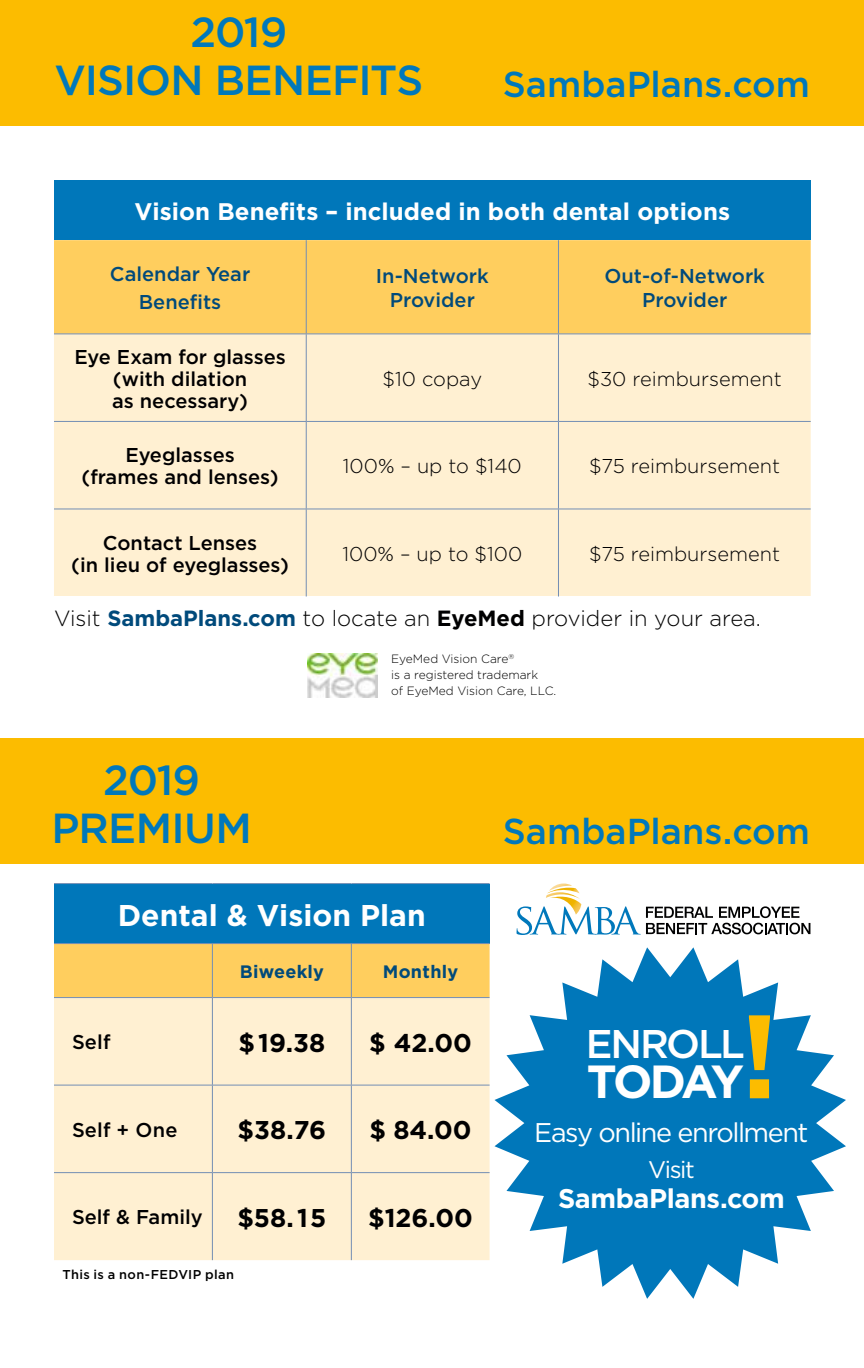
<style>
.page{position:relative;width:864px;height:1368px;background:#fff}
.page>*{position:absolute;margin:0;border:0;box-sizing:border-box;transform-origin:0 0}
.t1{font:700 46.4px "Gotham";letter-spacing:-.095em;color:#fff}
.t2{font:500 42px/48px "Gotham";letter-spacing:-.02em;color:#0078bb;text-align:center}
.t3{font:500 40px "Gotham";letter-spacing:-.055em;color:#fff}
.t4{font:500 36px "Gotham";color:#0078bb}
.t5{font:700 30px "Gotham";color:#fff}
.t6{font:27px "Gotham";letter-spacing:-.055em;color:#fff}
.t7{font:700 27px "Gotham";letter-spacing:-.015em;color:#fff}
.t8{font:700 25.6px "Gotham";color:#000001}
.t9{font:700 24px "Gotham";letter-spacing:.005em;color:#fff}
.t10{font:24px "Gotham";letter-spacing:-.06em;color:#fff}
.t11{font:300 22px "Gotham";color:#000001}
.t12{font:500 20px/22px "Gotham";color:#000001;text-align:center}
.t13{font:300 20px "Gotham";color:#000001}
.t14{font:500 20px/24px "Gotham";color:#004a7b;text-align:center}
.t15{font:700 18px "Gotham";letter-spacing:.015em;color:#004a7b}
.t16{font:500 12.8px "Gotham";letter-spacing:.025em;color:#000001}
.t17{font:300 12px/16px "Gotham";color:#000001}
.s1{font-weight:700;color:#004a7b}
.s2{font-weight:700}
</style>
<div class="page">
<div style="left:54px;top:180px;width:757px;height:60px;background:#0077ba"></div>
<div style="left:54px;top:240px;width:757px;height:94px;background:#ffce5e"></div>
<div style="left:54px;top:335px;width:757px;height:262px;background:#fff0d2"></div>
<hr style="left:306px;top:240px;width:1px;height:94px;background:#738eb4">
<hr style="left:558px;top:240px;width:1px;height:94px;background:#738eb4">
<hr style="left:54px;top:334px;width:252px;height:1px;background:#738eb4">
<hr style="left:306px;top:334px;width:252px;height:1px;background:#738eb4">
<hr style="left:306px;top:334px;width:1px;height:87px;background:#738eb4">
<hr style="left:558px;top:334px;width:253px;height:1px;background:#738eb4">
<hr style="left:558px;top:334px;width:1px;height:87px;background:#738eb4">
<hr style="left:54px;top:421px;width:252px;height:1px;background:#738eb4">
<hr style="left:306px;top:421px;width:252px;height:1px;background:#738eb4">
<hr style="left:306px;top:422px;width:1px;height:87px;background:#738eb4">
<hr style="left:558px;top:421px;width:253px;height:1px;background:#738eb4">
<hr style="left:558px;top:422px;width:1px;height:87px;background:#738eb4">
<hr style="left:54px;top:509px;width:252px;height:1px;background:#738eb4">
<hr style="left:306px;top:509px;width:252px;height:1px;background:#738eb4">
<hr style="left:306px;top:509px;width:1px;height:88px;background:#738eb4">
<hr style="left:558px;top:509px;width:253px;height:1px;background:#738eb4">
<hr style="left:558px;top:509px;width:1px;height:88px;background:#738eb4">
<div style="left:0;top:0;width:864px;height:126px;background:#fcbc00"></div>
<div style="left:0;top:738px;width:864px;height:126px;background:#fcbc00"></div>
<svg style="left:517px;top:884px;width:293px;height:51px"></svg>
<div style="left:54px;top:884px;width:436px;height:60px;background:#0077ba"></div>
<div style="left:54px;top:944px;width:436px;height:53px;background:#ffce5e"></div>
<div style="left:54px;top:998px;width:436px;height:262px;background:#fff0d2"></div>
<hr style="left:54px;top:883px;width:158px;height:1px;background:#738eb4">
<hr style="left:212px;top:883px;width:139px;height:1px;background:#738eb4">
<hr style="left:351px;top:883px;width:139px;height:1px;background:#738eb4">
<hr style="left:54px;top:943px;width:158px;height:1px;background:#738eb4">
<hr style="left:212px;top:943px;width:139px;height:1px;background:#738eb4">
<hr style="left:351px;top:943px;width:139px;height:1px;background:#738eb4">
<hr style="left:212px;top:944px;width:1px;height:53px;background:#738eb4">
<hr style="left:351px;top:944px;width:1px;height:53px;background:#738eb4">
<hr style="left:54px;top:997px;width:158px;height:1px;background:#738eb4">
<hr style="left:212px;top:997px;width:139px;height:1px;background:#738eb4">
<hr style="left:212px;top:998px;width:1px;height:87px;background:#738eb4">
<hr style="left:351px;top:997px;width:139px;height:1px;background:#738eb4">
<hr style="left:351px;top:998px;width:1px;height:87px;background:#738eb4">
<hr style="left:54px;top:1085px;width:158px;height:1px;background:#738eb4">
<hr style="left:212px;top:1085px;width:139px;height:1px;background:#738eb4">
<hr style="left:212px;top:1085px;width:1px;height:87px;background:#738eb4">
<hr style="left:351px;top:1085px;width:139px;height:1px;background:#738eb4">
<hr style="left:351px;top:1085px;width:1px;height:87px;background:#738eb4">
<hr style="left:54px;top:1172px;width:158px;height:1px;background:#738eb4">
<hr style="left:212px;top:1172px;width:139px;height:1px;background:#738eb4">
<hr style="left:212px;top:1173px;width:1px;height:87px;background:#738eb4">
<hr style="left:351px;top:1172px;width:139px;height:1px;background:#738eb4">
<hr style="left:351px;top:1173px;width:1px;height:87px;background:#738eb4">
<img style="left:307px;top:653px;width:71px;height:44px">
<svg style="left:495px;top:947px;width:351px;height:352px;fill:#0077ba"></svg>
<svg style="left:749px;top:1015px;width:21px;height:83px;background:#b0a737"></svg>
<h2 class="t2" style="left:54px;top:7px;width:370px">2019<br>VISION BENEFITS</h2>
<h3 class="t4" style="left:503px;top:64px;width:309px">SambaPlans.com</h3>
<p class="t9" style="left:135px;top:197px;width:597px">Vision Benefits – included in both dental options</p>
<p class="t14" style="left:110px;top:259px;width:142px;line-height:28px">Calendar Year<br>Benefits</p>
<p class="t14" style="left:376px;top:263px;width:114px">In-Network<br>Provider</p>
<p class="t14" style="left:605px;top:263px;width:162px">Out-of-Network<br>Provider</p>
<p class="t12" style="left:74px;top:345px;width:213px">Eye Exam for glasses (with dilation<br>as necessary)</p>
<p class="t13" style="left:383px;top:366px;width:101px">$10 copay</p>
<p class="t13" style="left:587px;top:366px;width:196px">$30 reimbursement</p>
<p class="t12" style="left:82px;top:444px;width:199px">Eyeglasses<br>(frames and lenses)</p>
<p class="t13" style="left:343px;top:453px;width:180px">100% – up to $140</p>
<p class="t13" style="left:589px;top:453px;width:192px">$75 reimbursement</p>
<p class="t12" style="left:71px;top:531px;width:219px">Contact Lenses<br>(in lieu of eyeglasses)</p>
<p class="t13" style="left:342px;top:541px;width:181px">100% – up to $100</p>
<p class="t13" style="left:589px;top:541px;width:192px">$75 reimbursement</p>
<p class="t11" style="left:54px;top:604px;width:708px">Visit <span class="s1">SambaPlans.com</span> to locate an <span class="s2">EyeMed</span> provider in your area.</p>
<h2 class="t2" style="left:51px;top:755px;width:202px">2019<br>PREMIUM</h2>
<p class="t17" style="left:391px;top:651px;width:167px">EyeMed Vision Care<sup>®<br></sup>is a registered trademark<br>of EyeMed Vision Care, LLC.</p>
<h3 class="t4" style="left:503px;top:811px;width:309px">SambaPlans.com</h3>
<h3 class="t5" style="left:118px;top:898px;width:310px">Dental &amp; Vision Plan</h3>
<p class="t15" style="left:240px;top:961px;width:86px">Biweekly</p>
<p class="t15" style="left:383px;top:961px;width:77px">Monthly</p>
<p class="t12" style="left:72px;top:1031px;width:40px">Self</p>
<p class="t8" style="left:238px;top:1028px;width:88px">$19.38</p>
<p class="t8" style="left:369px;top:1028px;width:104px">$ 42.00</p>
<p class="t12" style="left:72px;top:1118px;width:107px">Self + One</p>
<p class="t8" style="left:238px;top:1115px;width:90px">$38.76</p>
<p class="t8" style="left:369px;top:1115px;width:104px">$ 84.00</p>
<p class="t12" style="left:72px;top:1206px;width:132px">Self &amp; Family</p>
<p class="t8" style="left:237px;top:1203px;width:90px">$58.15</p>
<p class="t8" style="left:368px;top:1203px;width:106px">$126.00</p>
<p class="t16" style="left:63px;top:1267px;width:173px">This is a non-FEDVIP plan</p>
<h3 class="t3" style="left:586px;top:1021px;width:160px">ENROLL</h3>
<h1 class="t1" style="left:587px;top:1055px;width:159px">TODAY</h1>
<h3 class="t6" style="left:534px;top:1115px;width:276px">Easy online enrollment</h3>
<p class="t10" style="left:648px;top:1154px;width:48px">Visit</p>
<h3 class="t7" style="left:558px;top:1183px;width:228px">SambaPlans.com</h3>
</div>
